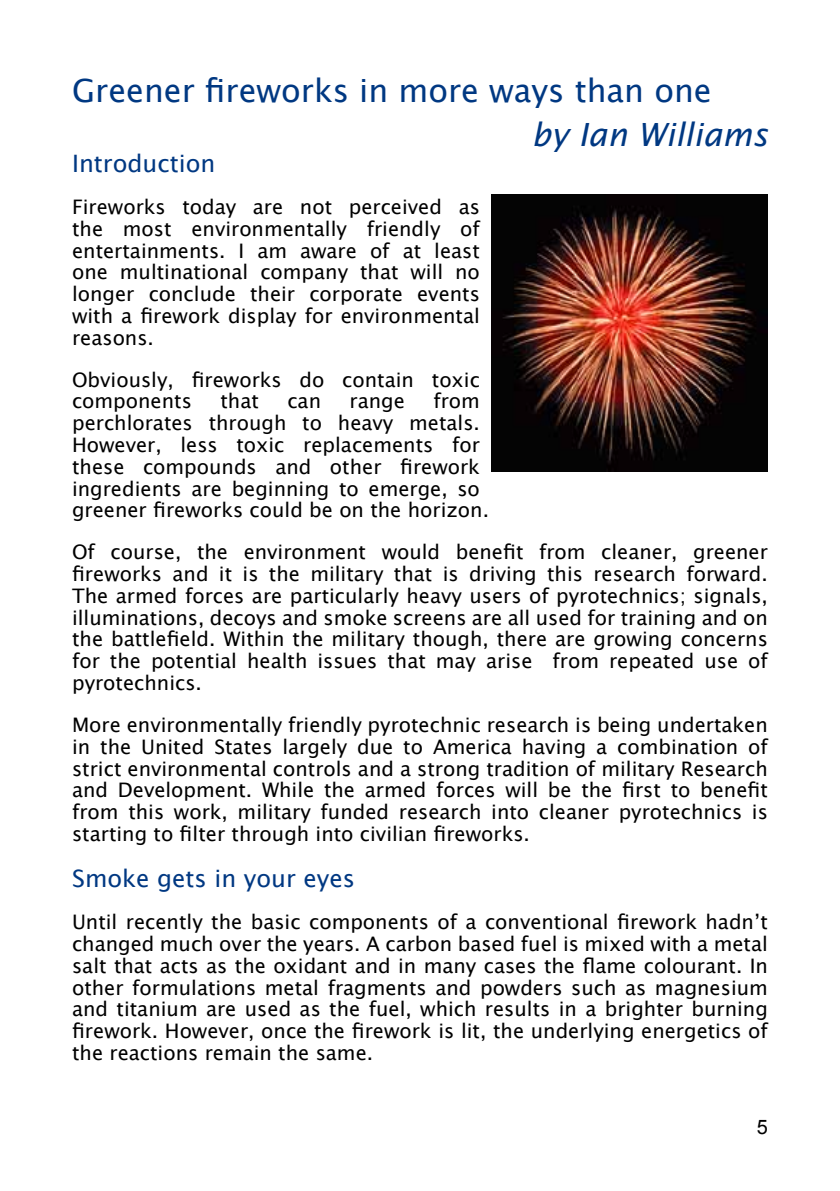
<style>
.page{position:relative;width:840px;height:1191px;background:#fff}
.page>*{position:absolute;margin:0;border:0;box-sizing:border-box;transform-origin:0 0}
.t1{font:32px "Lucida Sans";color:#003882}
.t2{font:italic 32px "Lucida Sans";color:#003882}
.t3{font:24px "Lucida Sans";color:#003882}
.t4{font:20px/21.8px "Lucida Sans";color:#000;text-align:justify}
.t5{font:20px "Arial";color:#000}
</style>
<div class="page">
<img style="left:491px;top:195px;width:276px;height:276px">
<h1 class="t1" style="left:72px;top:72px;width:640px">Greener fireworks in more ways than one</h1>
<h1 class="t2" style="left:531px;top:116px;width:238px">by Ian Williams</h1>
<p class="t3" style="left:72px;top:150px;width:145px">Introduction</p>
<p class="t4" style="left:72px;top:196px;width:409px">Fireworks today are not perceived as the most environmentally friendly of entertainments. I am aware of at least one multinational company that will no longer conclude their corporate events with a firework display for environmental reasons.</p>
<p class="t4" style="left:72px;top:369px;width:409px">Obviously, fireworks do contain toxic components</p>
<p class="t4" style="left:72px;top:390px;width:418px;text-align:left;text-indent:361px">from perchlorates through to heavy metals.<br>However, less toxic replacements for these compounds and other firework ingredients are beginning to emerge, so greener fireworks could be on the horizon.</p>
<p class="t4" style="left:72px;top:541px;width:697px">Of course, the environment would benefit from cleaner, greener fireworks and it is the military that is driving this research forward.<br>The armed forces are particularly heavy users of pyrotechnics; signals, illuminations, decoys and smoke screens are all used for training and on the battlefield. Within the military though, there are growing concerns for the potential health issues that may arise from repeated use of pyrotechnics.</p>
<p class="t4" style="left:72px;top:714px;width:697px">More environmentally friendly pyrotechnic research is being undertaken in the United States largely due to America having a combination of strict environmental controls and a strong tradition of military Research and Development. While the armed forces will be the first to benefit from this work, military funded research into cleaner pyrotechnics is starting to filter through into civilian fireworks.</p>
<p class="t3" style="left:72px;top:865px;width:284px">Smoke gets in your eyes</p>
<p class="t4" style="left:72px;top:911px;width:697px">Until recently the basic components of a conventional firework hadn’t changed much over the years. A carbon based fuel is mixed with a metal salt that acts as the oxidant and in many cases the flame colourant. In other formulations metal fragments and powders such as magnesium and titanium are used as the fuel, which results in a brighter burning firework. However, once the firework is lit, the underlying energetics of the reactions remain the same.</p>
<p class="t4" style="left:220px;top:390px;width:40px">that</p>
<p class="t4" style="left:287px;top:390px;width:35px">can</p>
<p class="t4" style="left:349px;top:390px;width:57px">range</p>
<p class="t5" style="left:756px;top:1113px;width:13px">5</p>
</div>
